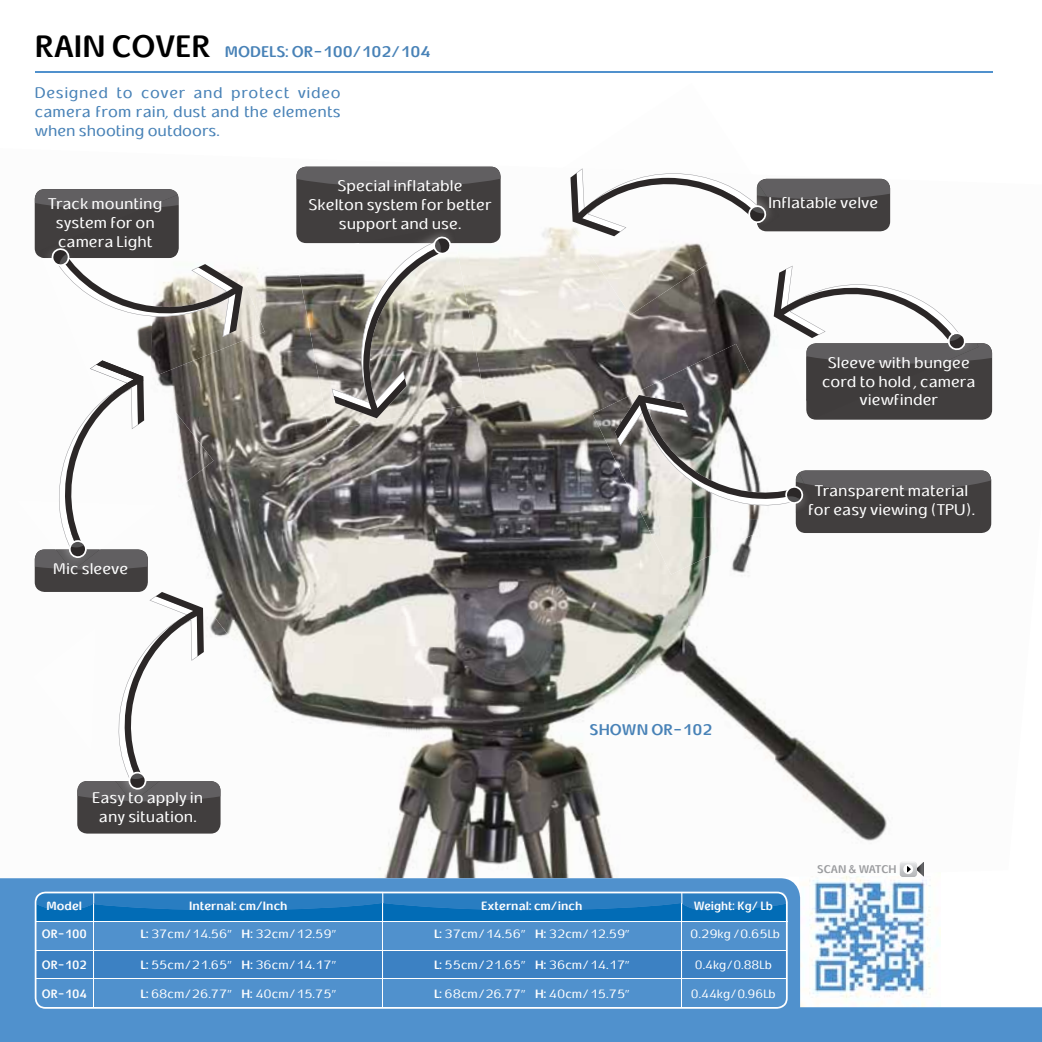
<style>
.page{position:relative;width:1042px;height:1042px;background:#fff}
.page>*{position:absolute;margin:0;border:0;box-sizing:border-box;transform-origin:0 0}
.t1{font:15.75px/18.9px "E Typograph";color:#fff;text-align:center}
.t2{font:15.75px/18.9px "E Typograph";letter-spacing:.01em;color:#4882b7;text-align:justify}
.t3{font:700 15.75px "E Typograph";color:#4882b7}
.t4{font:12.25px "E Typograph";color:#fff}
.t5{font:700 12.25px "E Typograph";color:#fff}
.t6{font:700 12.25px "E Typograph";color:#fff;scale:.95 1}
.t7{font:12.25px "E Typograph";color:#fff;scale:.95 1}
.t8{font:700 11.38px "E Typograph";color:#9b9c9f}
.s1{font-size:31.5px;color:#000}
.s2{font-weight:700}
</style>
<div class="page">
<img style="left:800px;top:878px;width:140px;height:129px">
<div style="left:800px;top:1007px;width:242px;height:35px;background:#5091cd"></div>
<img style="left:34px;top:166px;width:959px;height:712px">
<div style="left:296px;top:167px;width:205px;height:76px;background:#413e3e;border-radius:10px"></div>
<svg style="left:296px;top:167px;width:205px;height:20px;background:#5e5c5e"></svg>
<div style="left:806px;top:343px;width:186px;height:77px;background:#413e3e;border-radius:10px"></div>
<div style="left:35px;top:549px;width:113px;height:43px;background:#413e3e;border-radius:10px"></div>
<div style="left:77px;top:781px;width:143px;height:52px;background:#413e3e;border-radius:10px"></div>
<div style="left:35px;top:189px;width:115px;height:20px;background:#615f61"></div>
<div style="left:796px;top:470px;width:195px;height:63px;background:#413e3e;border-radius:10px"></div>
<img style="left:34px;top:360px;width:180px;height:146px">
<img style="left:34px;top:500px;width:122px;height:49px">
<svg style="left:35px;top:360px;width:113px;height:210px"></svg>
<img style="left:91px;top:566px;width:182px;height:215px">
<img style="left:34px;top:628px;width:43px;height:122px">
<svg style="left:77px;top:592px;width:143px;height:210px"></svg>
<img style="left:150px;top:184px;width:115px;height:194px">
<img style="left:42px;top:258px;width:113px;height:120px">
<img style="left:39px;top:205px;width:140px;height:53px">
<img style="left:144px;top:195px;width:35px;height:13px">
<img style="left:83px;top:337px;width:66px;height:62px">
<img style="left:90px;top:364px;width:37px;height:30px">
<img style="left:96px;top:360px;width:47px;height:33px">
<svg style="left:50px;top:247px;width:193px;height:90px"></svg>
<img style="left:592px;top:344px;width:204px;height:176px">
<img style="left:642px;top:515px;width:140px;height:60px">
<svg style="left:615px;top:395px;width:376px;height:116px"></svg>
<img style="left:296px;top:243px;width:189px;height:188px">
<img style="left:432px;top:233px;width:16px;height:3px">
<svg style="left:332px;top:236px;width:120px;height:182px"></svg>
<img style="left:751px;top:201px;width:226px;height:148px">
<img style="left:784px;top:362px;width:22px;height:38px">
<img style="left:806px;top:363px;width:136px;height:55px">
<img style="left:806px;top:362px;width:141px;height:1px">
<svg style="left:774px;top:266px;width:218px;height:96px"></svg>
<div style="left:0;top:878px;width:800px;height:164px;background:#5091cd"></div>
<img style="left:563px;top:166px;width:189px;height:2px">
<img style="left:542px;top:168px;width:218px;height:147px">
<svg style="left:570px;top:168px;width:320px;height:68px"></svg>
<hr style="left:35px;top:71px;width:957px;height:2px;background:#5091cd">
<svg style="left:35px;top:891px;width:753px;height:118px;background:#498dc9"></svg>
<svg style="left:900px;top:862px;width:24px;height:15px"></svg>
<p class="t3" style="left:35px;top:40px;width:397px"><span class="s1">RAIN COVER</span> MODELS: OR-100/102/104</p>
<p class="t2" style="left:35px;top:83px;width:307px">Designed to cover and protect video camera from rain, dust and the elements when shooting outdoors.</p>
<p class="t1" style="left:48px;top:194px;width:116px">Track mounting system for on camera Light</p>
<p class="t1" style="left:308px;top:176px;width:185px">Special inflatable<br>Skelton system for better support and use.</p>
<p class="t1" style="left:53px;top:559px;width:77px">Mic sleeve</p>
<p class="t1" style="left:92px;top:788px;width:113px">Easy to apply in any situation.</p>
<p class="t1" style="left:768px;top:193px;width:111px">Inflatable velve</p>
<p class="t1" style="left:822px;top:352px;width:155px">Sleeve with bungee cord to hold , camera viewfinder</p>
<p class="t1" style="left:808px;top:481px;width:168px">Transparent material for easy viewing (TPU).</p>
<p class="t3" style="left:589px;top:718px;width:124px">SHOWN OR-102</p>
<p class="t8" style="left:817px;top:861px;width:81px">SCAN &amp; WATCH</p>
<p class="t5" style="left:47px;top:897px;width:37px">Model</p>
<p class="t5" style="left:189px;top:897px;width:100px">Internal: cm/Inch</p>
<p class="t5" style="left:481px;top:897px;width:103px">External: cm/inch</p>
<p class="t6" style="left:694px;top:897px;width:85px">Weight: Kg/ Lb</p>
<p class="t6" style="left:42px;top:925px;width:49px">OR-100</p>
<p class="t6" style="left:42px;top:956px;width:49px">OR-102</p>
<p class="t6" style="left:42px;top:985px;width:49px">OR-104</p>
<p class="t4" style="left:140px;top:925px;width:197px"><span class="s2">L:</span> 37cm/14.56” <span class="s2">H:</span> 32cm/12.59”</p>
<p class="t4" style="left:140px;top:956px;width:197px"><span class="s2">L:</span> 55cm/21.65” <span class="s2">H:</span> 36cm/14.17”</p>
<p class="t4" style="left:140px;top:985px;width:197px"><span class="s2">L:</span> 68cm/26.77” <span class="s2">H:</span> 40cm/15.75”</p>
<p class="t4" style="left:434px;top:925px;width:197px"><span class="s2">L:</span> 37cm/14.56” <span class="s2">H:</span> 32cm/12.59”</p>
<p class="t4" style="left:434px;top:956px;width:197px"><span class="s2">L:</span> 55cm/21.65” <span class="s2">H:</span> 36cm/14.17”</p>
<p class="t4" style="left:434px;top:985px;width:197px"><span class="s2">L:</span> 68cm/26.77” <span class="s2">H:</span> 40cm/15.75”</p>
<p class="t4" style="left:690px;top:925px;width:91px">0.29kg /0.65Lb</p>
<p class="t7" style="left:695px;top:956px;width:82px">0.4kg/0.88Lb</p>
<p class="t7" style="left:691px;top:985px;width:91px">0.44kg/0.96Lb</p>
</div>
